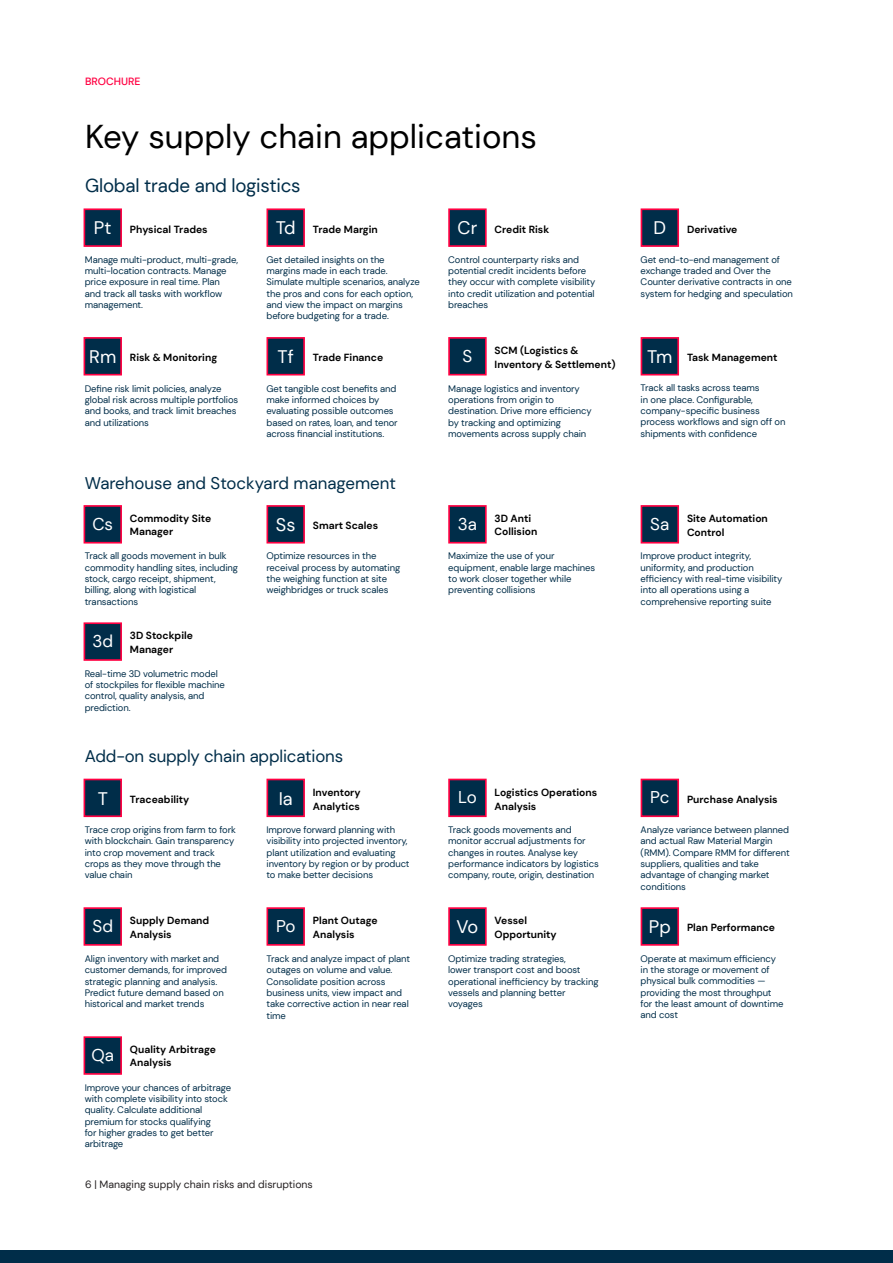
<style>
.page{position:relative;width:893px;height:1263px;background:#fff}
.page>*{position:absolute;margin:0;border:0;box-sizing:border-box;transform-origin:0 0}
.t1{font:33px "DM Sans";color:#000}
.t2{font:18.75px "DM Sans";letter-spacing:-.01em;color:#002d49}
.t3{font:18.15px "DM Sans";color:#fff}
.t4{font:16.95px "DM Sans";color:#fff}
.t5{font:16.8px "DM Sans";letter-spacing:-.01em;color:#002d49}
.t6{font:10.5px "DM Sans";color:#231f20}
.t7{font:500 10.5px "DM Sans";color:#ff0042}
.t8{font:700 10.35px/13.5px "DM Sans";color:#000}
.Eka_Bullet{font:9.45px/11.4px "DM Sans";letter-spacing:-.01em;color:#002d49}
</style>
<div class="page">
<div style="left:0;top:1250px;width:893px;height:13px;background:#002d49"></div>
<div style="left:448px;top:208px;width:39px;height:39px;background:#002d49;border:2px solid #ff0042"></div>
<div style="left:84px;top:208px;width:38px;height:39px;background:#002d49;border:2px solid #ff0042"></div>
<div style="left:266px;top:208px;width:39px;height:39px;background:#002d49;border:2px solid #ff0042"></div>
<div style="left:641px;top:208px;width:38px;height:39px;background:#002d49;border:2px solid #ff0042"></div>
<div style="left:84px;top:337px;width:38px;height:38px;background:#002d49;border:2px solid #ff0042"></div>
<div style="left:266px;top:337px;width:39px;height:38px;background:#002d49;border:2px solid #ff0042"></div>
<div style="left:448px;top:337px;width:39px;height:38px;background:#002d49;border:2px solid #ff0042"></div>
<div style="left:641px;top:337px;width:38px;height:38px;background:#002d49;border:2px solid #ff0042"></div>
<div style="left:84px;top:622px;width:38px;height:39px;background:#002d49;border:2px solid #ff0042"></div>
<div style="left:84px;top:505px;width:38px;height:38px;background:#002d49;border:2px solid #ff0042"></div>
<div style="left:266px;top:505px;width:39px;height:38px;background:#002d49;border:2px solid #ff0042"></div>
<div style="left:448px;top:505px;width:39px;height:38px;background:#002d49;border:2px solid #ff0042"></div>
<div style="left:641px;top:505px;width:38px;height:38px;background:#002d49;border:2px solid #ff0042"></div>
<div style="left:84px;top:1036px;width:38px;height:39px;background:#002d49;border:2px solid #ff0042"></div>
<div style="left:84px;top:907px;width:38px;height:39px;background:#002d49;border:2px solid #ff0042"></div>
<div style="left:266px;top:907px;width:39px;height:39px;background:#002d49;border:2px solid #ff0042"></div>
<div style="left:448px;top:907px;width:39px;height:39px;background:#002d49;border:2px solid #ff0042"></div>
<div style="left:641px;top:907px;width:38px;height:39px;background:#002d49;border:2px solid #ff0042"></div>
<div style="left:448px;top:779px;width:39px;height:38px;background:#002d49;border:2px solid #ff0042"></div>
<div style="left:84px;top:779px;width:38px;height:38px;background:#002d49;border:2px solid #ff0042"></div>
<div style="left:266px;top:779px;width:39px;height:38px;background:#002d49;border:2px solid #ff0042"></div>
<div style="left:641px;top:779px;width:38px;height:38px;background:#002d49;border:2px solid #ff0042"></div>
<p class="t7" style="left:85px;top:75px;width:57px">BROCHURE</p>
<p class="t1" style="left:85px;top:116px;width:453px">Key supply chain applications</p>
<p class="t2" style="left:85px;top:174px;width:217px">Global trade and logistics</p>
<p class="t3" style="left:458px;top:217px;width:21px">Cr</p>
<p class="t8" style="left:495px;top:222px;width:56px">Credit Risk</p>
<p class="Eka_Bullet" style="left:448px;top:254px;width:149px">Control counterparty risks and potential credit incidents before they occur with complete visibility into credit utilization and potential breaches</p>
<p class="t3" style="left:276px;top:217px;width:21px">Td</p>
<p class="t8" style="left:313px;top:222px;width:66px">Trade Margin</p>
<p class="t3" style="left:94px;top:217px;width:19px">Pt</p>
<p class="t8" style="left:130px;top:222px;width:79px">Physical Trades</p>
<p class="Eka_Bullet" style="left:85px;top:254px;width:155px">Manage multi-product, multi-grade, multi-location contracts. Manage price exposure in real time. Plan and track all tasks with workflow management.</p>
<p class="Eka_Bullet" style="left:266px;top:254px;width:155px">Get detailed insights on the margins made in each trade.<br>Simulate multiple scenarios, analyze the pros and cons for each option, and view the impact on margins before budgeting for a trade.</p>
<p class="t3" style="left:278px;top:345px;width:18px">Tf</p>
<p class="t8" style="left:313px;top:351px;width:72px">Trade Finance</p>
<p class="t4" style="left:463px;top:345px;width:11px">S</p>
<p class="t8" style="left:495px;top:344px;width:122px">SCM (Logistics &amp;<br>Inventory &amp; Settlement)</p>
<p class="t3" style="left:89px;top:345px;width:29px">Rm</p>
<p class="t8" style="left:130px;top:351px;width:89px">Risk &amp; Monitoring</p>
<p class="Eka_Bullet" style="left:85px;top:383px;width:155px">Define risk limit policies, analyze global risk across multiple portfolios and books, and track limit breaches and utilizations</p>
<p class="Eka_Bullet" style="left:266px;top:383px;width:133px">Get tangible cost benefits and make informed choices by evaluating possible outcomes based on rates, loan, and tenor across financial institutions.</p>
<p class="Eka_Bullet" style="left:448px;top:383px;width:145px">Manage logistics and inventory operations from origin to destination. Drive more efficiency by tracking and optimizing movements across supply chain</p>
<p class="t5" style="left:85px;top:472px;width:313px">Warehouse and Stockyard management</p>
<p class="t4" style="left:92px;top:513px;width:22px">Cs</p>
<p class="t8" style="left:130px;top:511px;width:83px">Commodity Site<br>Manager</p>
<p class="t3" style="left:276px;top:513px;width:21px">Ss</p>
<p class="t8" style="left:313px;top:519px;width:67px">Smart Scales</p>
<p class="t4" style="left:458px;top:513px;width:21px">3a</p>
<p class="t8" style="left:495px;top:511px;width:44px">3D Anti<br>Collision</p>
<p class="Eka_Bullet" style="left:85px;top:550px;width:155px">Track all goods movement in bulk commodity handling sites, including stock, cargo receipt, shipment, billing, along with logistical transactions</p>
<p class="Eka_Bullet" style="left:266px;top:550px;width:135px">Optimize resources in the receival process by automating the weighing function at site weighbridges or truck scales</p>
<p class="Eka_Bullet" style="left:448px;top:550px;width:148px">Maximize the use of your equipment, enable large machines to work closer together while preventing collisions</p>
<p class="t4" style="left:92px;top:631px;width:22px">3d</p>
<p class="t8" style="left:130px;top:629px;width:64px">3D Stockpile<br>Manager</p>
<p class="Eka_Bullet" style="left:85px;top:668px;width:142px">Real-time 3D volumetric model of stockpiles for flexible machine control, quality analysis, and prediction.</p>
<p class="t5" style="left:85px;top:746px;width:260px">Add-on supply chain applications</p>
<p class="t3" style="left:98px;top:787px;width:12px">T</p>
<p class="t8" style="left:130px;top:793px;width:61px">Traceability</p>
<p class="t3" style="left:279px;top:787px;width:16px">Ia</p>
<p class="t8" style="left:313px;top:786px;width:49px">Inventory<br>Analytics</p>
<p class="t4" style="left:458px;top:787px;width:20px">Lo</p>
<p class="t8" style="left:495px;top:786px;width:104px">Logistics Operations<br>Analysis</p>
<p class="Eka_Bullet" style="left:85px;top:824px;width:153px">Trace crop origins from farm to fork with blockchain. Gain transparency into crop movement and track crops as they move through the value chain</p>
<p class="Eka_Bullet" style="left:266px;top:824px;width:145px">Improve forward planning with visibility into projected inventory, plant utilization and evaluating inventory by region or by product to make better decisions</p>
<p class="Eka_Bullet" style="left:448px;top:824px;width:152px">Track goods movements and monitor accrual adjustments for changes in routes. Analyse key performance indicators by logistics company, route, origin, destination</p>
<p class="t4" style="left:92px;top:916px;width:22px">Sd</p>
<p class="t8" style="left:130px;top:914px;width:81px">Supply Demand<br>Analysis</p>
<p class="Eka_Bullet" style="left:85px;top:953px;width:144px">Align inventory with market and customer demands, for improved strategic planning and analysis.<br>Predict future demand based on historical and market trends</p>
<p class="Eka_Bullet" style="left:266px;top:953px;width:145px">Track and analyze impact of plant outages on volume and value.<br>Consolidate position across business units, view impact and take corrective action in near real time</p>
<p class="Eka_Bullet" style="left:448px;top:953px;width:152px">Optimize trading strategies,<br>lower transport cost and boost operational inefficiency by tracking vessels and planning better voyages</p>
<p class="t4" style="left:276px;top:916px;width:21px">Po</p>
<p class="t8" style="left:313px;top:914px;width:66px">Plant Outage<br>Analysis</p>
<p class="t3" style="left:457px;top:916px;width:23px">Vo</p>
<p class="t8" style="left:495px;top:914px;width:64px">Vessel<br>Opportunity</p>
<p class="t4" style="left:91px;top:1045px;width:24px">Qa</p>
<p class="t8" style="left:130px;top:1042px;width:87px">Quality Arbitrage<br>Analysis</p>
<p class="Eka_Bullet" style="left:85px;top:1081px;width:148px">Improve your chances of arbitrage with complete visibility into stock quality. Calculate additional premium for stocks qualifying<br>for higher grades to get better arbitrage</p>
<p class="t6" style="left:85px;top:1178px;width:229px">6 | Managing supply chain risks and disruptions</p>
<p class="t3" style="left:653px;top:217px;width:14px">D</p>
<p class="t8" style="left:687px;top:222px;width:52px">Derivative</p>
<p class="Eka_Bullet" style="left:641px;top:254px;width:154px">Get end-to-end management of exchange traded and Over the<br>Counter derivative contracts in one system for hedging and speculation</p>
<p class="t3" style="left:647px;top:345px;width:27px">Tm</p>
<p class="t8" style="left:687px;top:351px;width:92px">Task Management</p>
<p class="Eka_Bullet" style="left:641px;top:382px;width:146px">Track all tasks across teams<br>in one place. Configurable, company-specific business process workflows and sign off on shipments with confidence</p>
<p class="t4" style="left:650px;top:513px;width:21px">Sa</p>
<p class="t8" style="left:687px;top:512px;width:82px">Site Automation<br>Control</p>
<p class="Eka_Bullet" style="left:641px;top:550px;width:143px">Improve product integrity, uniformity, and production efficiency with real-time visibility into all operations using a comprehensive reporting suite</p>
<p class="t4" style="left:650px;top:787px;width:21px">Pc</p>
<p class="t8" style="left:687px;top:793px;width:92px">Purchase Analysis</p>
<p class="Eka_Bullet" style="left:641px;top:824px;width:151px">Analyze variance between planned and actual Raw Material Margin (RMM). Compare RMM for different suppliers, qualities and take advantage of changing market conditions</p>
<p class="t3" style="left:649px;top:916px;width:23px">Pp</p>
<p class="t8" style="left:687px;top:920px;width:90px">Plan Performance</p>
<p class="Eka_Bullet" style="left:641px;top:952px;width:144px">Operate at maximum efficiency in the storage or movement of physical bulk commodities — providing the most throughput for the least amount of downtime and cost</p>
</div>
